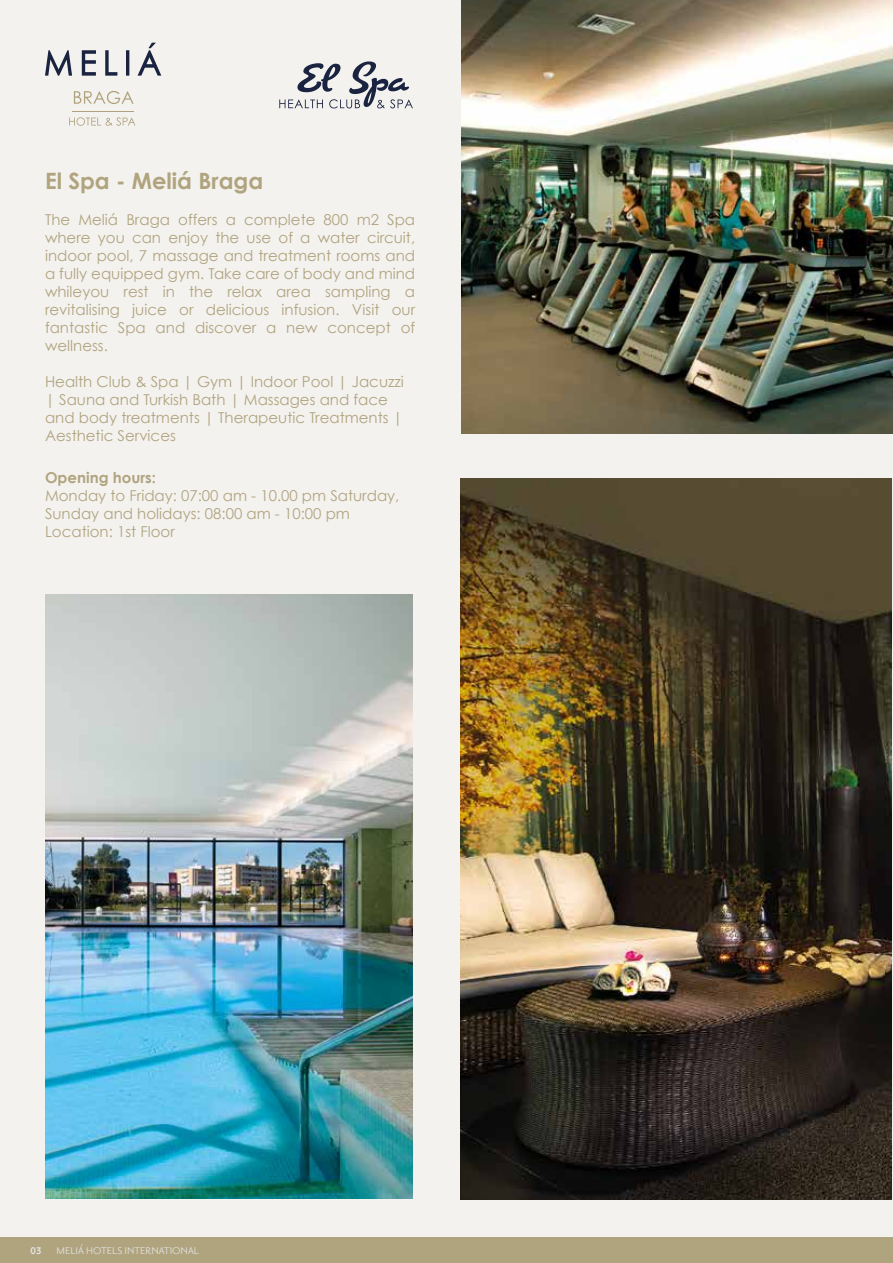
<style>
.page{position:relative;width:893px;height:1263px;background:#f4f2ef}
.page>*{position:absolute;margin:0;border:0;box-sizing:border-box;transform-origin:0 0}
.t1{font:700 22.5px "Century Gothic";color:#b0a47f}
.t2{font:15px/18px "Century Gothic";color:#b0a47f}
.t3{font:700 15px "Century Gothic";color:#b0a47f}
.t4{font:12px "Priori San";color:#e3e3e2}
.t5{font:700 12px "Priori San";color:#e3e3e2}
</style>
<div class="page">
<div style="left:0;top:1237px;width:893px;height:26px;background:#b0a47f"></div>
<hr style="left:72px;top:111px;width:62px;height:1px;background:#aea17b">
<svg style="left:69px;top:117px;width:66px;height:9px"></svg>
<svg style="left:74px;top:91px;width:60px;height:13px"></svg>
<svg style="left:45px;top:43px;width:116px;height:33px"></svg>
<svg style="left:279px;top:61px;width:134px;height:47px"></svg>
<img style="left:45px;top:594px;width:368px;height:604px">
<img style="left:461px;top:0;width:432px;height:433px">
<img style="left:460px;top:478px;width:432px;height:721px">
<h1 class="t1" style="left:45px;top:166px;width:220px">El Spa - Meliá Braga</h1>
<p class="t2" style="left:45px;top:210px;width:372px;text-align:justify">The Meliá Braga offers a complete 800 m2 Spa where you can enjoy the use of a water circuit, indoor pool, 7 massage and treatment rooms and a fully equipped gym. Take care of body and mind whileyou rest in the relax area sampling a revitalising juice or delicious infusion. Visit our fantastic Spa and discover a new concept of wellness.</p>
<p class="t2" style="left:45px;top:372px;width:360px">Health Club &amp; Spa | Gym | Indoor Pool | Jacuzzi | Sauna and Turkish Bath | Massages and face and body treatments | Therapeutic Treatments | Aesthetic Services</p>
<p class="t3" style="left:45px;top:468px;width:112px">Opening hours:</p>
<p class="t2" style="left:45px;top:486px;width:356px">Monday to Friday: 07:00 am - 10.00 pm Saturday,<br>Sunday and holidays: 08:00 am - 10:00 pm<br>Location: 1st Floor</p>
<p class="t5" style="left:30px;top:1245px;width:13px">03</p>
<p class="t4" style="left:57px;top:1245px;width:144px">MELIÁ HOTELS INTERNATIONAL</p>
</div>
